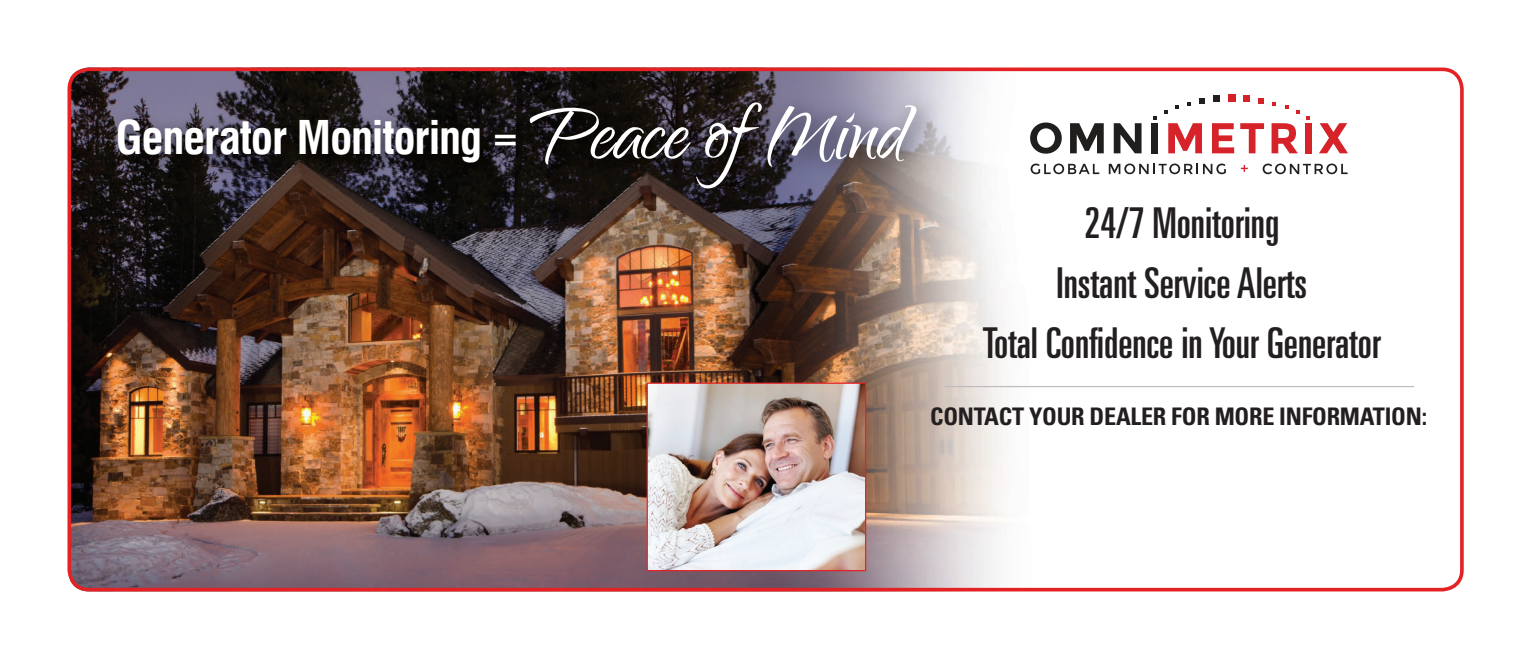
<style>
.page{position:relative;width:1530px;height:659px;background:#fff}
.page>*{position:absolute;margin:0;border:0;box-sizing:border-box;transform-origin:0 0}
.t1{font:108px "Qwigley ROB";letter-spacing:-.01em;color:#fff}
.t2{font:700 condensed 45.5px "Swiss 721 BT";letter-spacing:-.02em;color:#fff}
.t3{font:ultra-condensed 42.5px/60px "Univers";color:#231f20;text-align:center}
.t4{font:700 condensed 24.25px "Univers";letter-spacing:-.01em;color:#231f20}
.s1{font-family:"Rotis Semi Sans";font-stretch:normal;font-size:43.75px}
</style>
<div class="page">
<img style="left:72px;top:72px;width:1392px;height:519px">
<div style="left:67px;top:67px;width:1397px;height:524px;border:4px solid #e42224;border-radius:20px"></div>
<hr style="left:945px;top:386px;width:469px;height:1px;background:#bcbdc0">
<img style="left:649px;top:384px;width:215px;height:185px">
<div style="left:647px;top:382px;width:219px;height:189px;border:1px solid #e42224"></div>
<img style="left:104px;top:90px;width:835px;height:122px">
<svg style="left:1031px;top:164px;width:68px;height:10px"></svg>
<svg style="left:1109px;top:164px;width:117px;height:10px"></svg>
<svg style="left:1241px;top:165px;width:7px;height:7px"></svg>
<svg style="left:1263px;top:164px;width:85px;height:10px"></svg>
<svg style="left:1030px;top:122px;width:32px;height:32px"></svg>
<svg style="left:1070px;top:123px;width:34px;height:30px"></svg>
<svg style="left:1114px;top:123px;width:28px;height:30px"></svg>
<div style="left:1152px;top:123px;width:6px;height:30px;background:#211e1e"></div>
<svg style="left:1168px;top:123px;width:34px;height:30px"></svg>
<svg style="left:1212px;top:123px;width:22px;height:30px"></svg>
<svg style="left:1240px;top:123px;width:24px;height:30px"></svg>
<svg style="left:1272px;top:123px;width:26px;height:30px"></svg>
<div style="left:1305px;top:123px;width:7px;height:30px;background:#d62229"></div>
<svg style="left:1319px;top:123px;width:29px;height:30px"></svg>
<div style="left:1228px;top:94px;width:8px;height:8px;background:#d52229"></div>
<svg style="left:1244px;top:96px;width:6px;height:6px"></svg>
<svg style="left:1214px;top:96px;width:6px;height:6px"></svg>
<svg style="left:1259px;top:98px;width:5px;height:5px"></svg>
<svg style="left:1200px;top:98px;width:5px;height:5px"></svg>
<svg style="left:1306px;top:116px;width:4px;height:4px"></svg>
<svg style="left:1153px;top:116px;width:4px;height:4px"></svg>
<svg style="left:1272px;top:102px;width:4px;height:4px"></svg>
<svg style="left:1187px;top:102px;width:4px;height:4px"></svg>
<svg style="left:1175px;top:106px;width:4px;height:3px"></svg>
<svg style="left:1296px;top:110px;width:4px;height:4px"></svg>
<svg style="left:1164px;top:110px;width:4px;height:4px"></svg>
<p class="t2" style="left:116px;top:110px;width:404px">Generator Monitoring <span class="s1">=</span></p>
<h1 class="t1" style="left:529px;top:80px;width:380px">Peace of Mind</h1>
<p class="t3" style="left:983px;top:192px;width:399px">24/7 Monitoring<br>Instant Service Alerts<br>Total Confidence in Your Generator</p>
<p class="t4" style="left:930px;top:401px;width:498px">CONTACT YOUR DEALER FOR MORE INFORMATION:</p>
</div>
